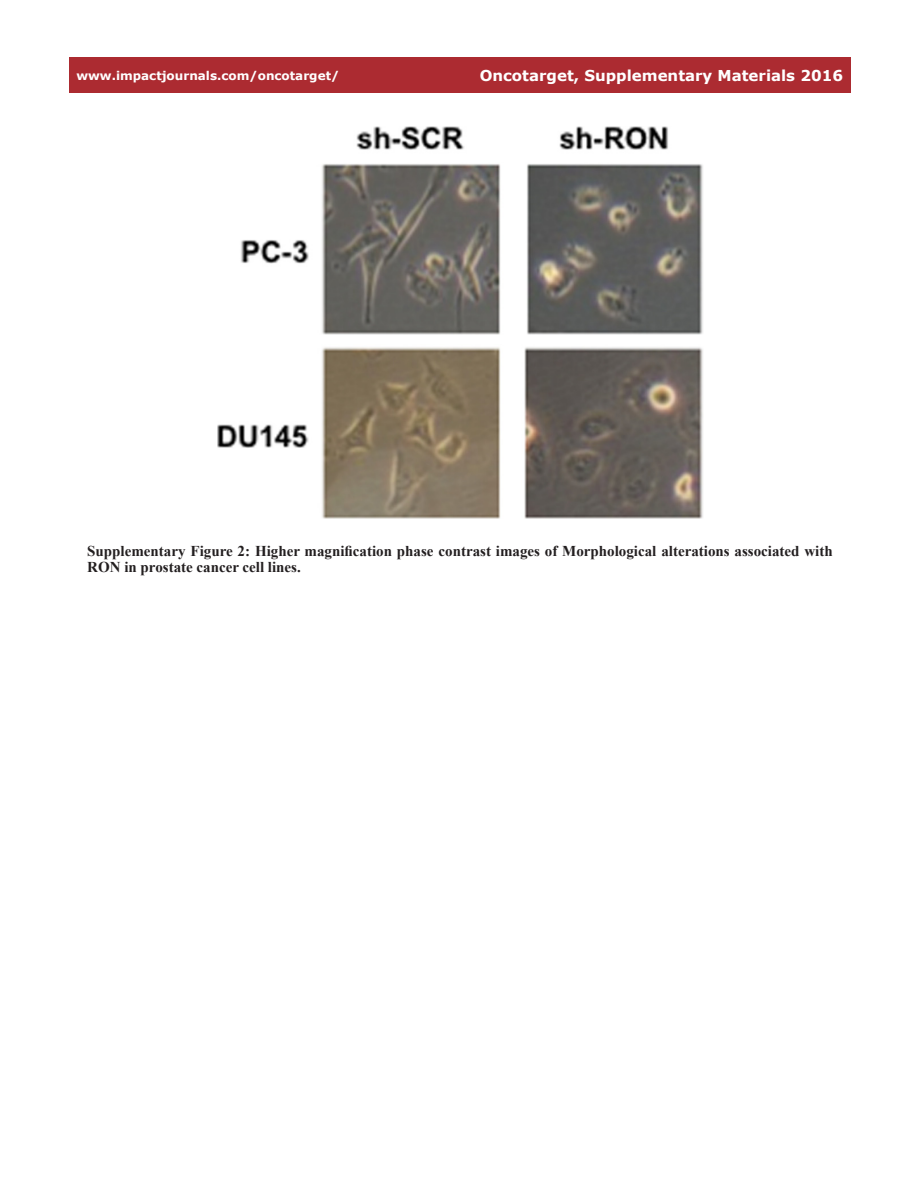
<style>
.page{position:relative;width:918px;height:1188px;background:#fff}
.page>*{position:absolute;margin:0;border:0;box-sizing:border-box;transform-origin:0 0}
.t1{font:700 15px/16.2px "Times New Roman";color:#231f20}
.t2{font:700 15px "Verdana";color:#fff}
.t3{font:700 12px "Verdana";color:#fff}
</style>
<div class="page">
<div style="left:69px;top:57px;width:781px;height:36px;background:#ac2b31"></div>
<img style="left:217px;top:127px;width:486px;height:392px">
<p class="t3" style="left:76px;top:67px;width:264px">www.impactjournals.com/oncotarget/</p>
<p class="t2" style="left:480px;top:65px;width:365px">Oncotarget, Supplementary Materials 2016</p>
<p class="t1" style="left:87px;top:543px;width:747px">Supplementary Figure 2: Higher magnification phase contrast images of Morphological alterations associated with<br>RON in prostate cancer cell lines.</p>
</div>
